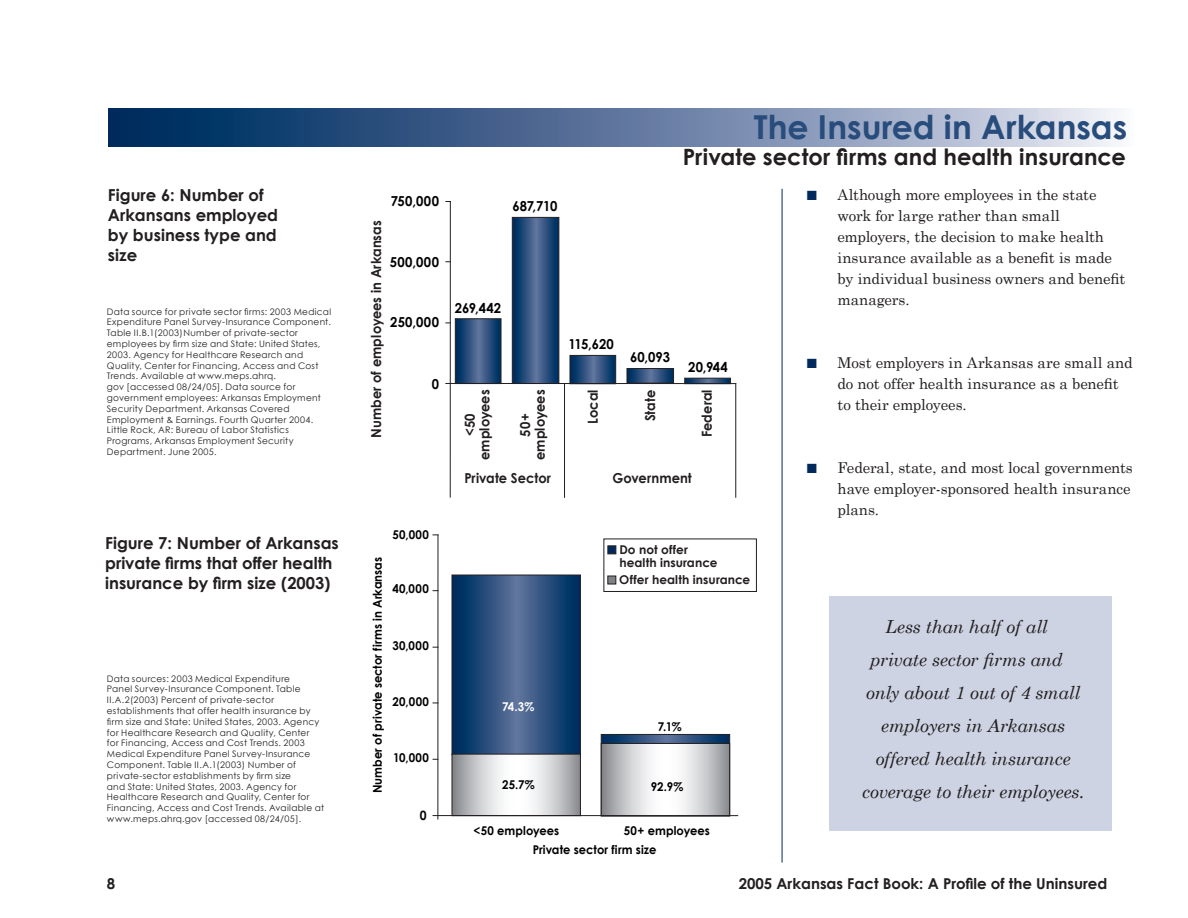
<style>
.page{position:relative;width:1188px;height:918px;background:#fff}
.page>*{position:absolute;margin:0;border:0;box-sizing:border-box;transform-origin:0 0}
.t1{font:700 33px "Century Gothic";color:#284c7b}
.t2{font:700 22.5px "Century Gothic";letter-spacing:.005em;color:#231f20}
.t3{font:italic 18px "Century Schoolbook";letter-spacing:-.015em;color:#231f20}
.t4{font:700 16.5px/19.8px "Century Gothic";color:#231f20}
.t5{font:15px/21px "Century Schoolbook";letter-spacing:-.01em;color:#231f20}
.t6{font:700 15px "Century Gothic";color:#231f20}
.t7{font:700 13.8px/14.7px "Century Gothic";letter-spacing:.005em;color:#231f20;text-align:center;scale:.95 1}
.t8{font:700 13.8px "Century Gothic";letter-spacing:.005em;color:#000;scale:.95 1}
.t9{font:700 13.8px "Century Gothic";letter-spacing:.005em;color:#000;scale:.94 1}
.t10{font:700 12.9px "Century Gothic";color:#000;scale:.94 1}
.t11{font:700 12.15px/18.6px "Century Gothic";letter-spacing:.01em;color:#000;scale:.95 1}
.t12{font:700 12.15px/12.9px "Century Gothic";letter-spacing:.005em;color:#231f20}
.t13{font:700 12.15px "Century Gothic";color:#fff;scale:.95 1}
.t14{font:9px/10.8px "Century Gothic";letter-spacing:.03em;color:#231f20}
.s1{font-size:34.5px;color:#00295c}
</style>
<div class="page">
<svg style="left:445px;top:201px;width:291px;height:297px"></svg>
<hr style="left:782px;top:189px;width:1px;height:674px;background:#00295c">
<svg style="left:432px;top:534px;width:306px;height:286px"></svg>
<div style="left:604px;top:539px;width:152px;height:52px;background:#fff"></div>
<div style="left:604px;top:539px;width:153px;height:53px;border:1px solid #231f20"></div>
<div style="left:608px;top:546px;width:8px;height:8px;background:#00295c"></div>
<div style="left:608px;top:546px;width:8px;height:8px;border:1px solid #231f20"></div>
<div style="left:608px;top:576px;width:8px;height:8px;background:#808285"></div>
<div style="left:608px;top:576px;width:8px;height:8px;border:1px solid #231f20"></div>
<div style="left:829px;top:596px;width:282px;height:235px;background:#cdd3e3"></div>
<svg style="left:108px;top:108px;width:1010px;height:38px;background:#637ca0"></svg>
<h3 class="t4" style="left:108px;top:185px;width:172px">Figure 6: Number of<br>Arkansans employed by business type and size</h3>
<p class="t14" style="left:107px;top:306px;width:226px">Data source for private sector firms: 2003 Medical Expenditure Panel Survey-Insurance Component.<br>Table II.B.1(2003)Number of private-sector employees by firm size and State: United States, 2003. Agency for Healthcare Research and Quality, Center for Financing, Access and Cost Trends. Available at www.meps.ahrq.<br>gov [accessed 08/24/05]. Data source for government employees: Arkansas Employment Security Department. Arkansas Covered Employment &amp; Earnings. Fourth Quarter 2004.<br>Little Rock, AR: Bureau of Labor Statistics Programs, Arkansas Employment Security Department. June 2005.</p>
<h3 class="t4" style="left:105px;top:533px;width:235px">Figure 7: Number of Arkansas private firms that offer health insurance by firm size (2003)</h3>
<p class="t14" style="left:107px;top:673px;width:219px">Data sources: 2003 Medical Expenditure<br>Panel Survey-Insurance Component. Table II.A.2(2003) Percent of private-sector establishments that offer health insurance by firm size and State: United States, 2003. Agency for Healthcare Research and Quality, Center<br>for Financing, Access and Cost Trends. 2003<br>Medical Expenditure Panel Survey-Insurance Component. Table II.A.1(2003) Number of private-sector establishments by firm size<br>and State: United States, 2003. Agency for Healthcare Research and Quality, Center for Financing, Access and Cost Trends. Available at www.meps.ahrq.gov [accessed 08/24/05].</p>
<h3 class="t8" style="left:391px;top:191px;width:52px">750,000</h3>
<h3 class="t7" style="left:368px;top:438px;width:231px;rotate:-90deg">Number of employees in Arkansas</h3>
<h3 class="t8" style="left:390px;top:251px;width:53px">500,000</h3>
<h3 class="t8" style="left:390px;top:312px;width:53px">250,000</h3>
<h3 class="t9" style="left:432px;top:373px;width:9px">0</h3>
<h3 class="t11" style="left:368px;top:793px;width:250px;rotate:-90deg">Number of private sector firms in Arkansas</h3>
<h3 class="t11" style="left:393px;top:524px;width:40px">50,000</h3>
<h3 class="t11" style="left:392px;top:579px;width:40px">40,000</h3>
<h3 class="t11" style="left:392px;top:635px;width:40px">30,000</h3>
<h3 class="t11" style="left:393px;top:692px;width:40px">20,000</h3>
<h3 class="t11" style="left:393px;top:748px;width:39px">10,000</h3>
<h3 class="t10" style="left:420px;top:805px;width:9px">0</h3>
<h3 class="t8" style="left:512px;top:195px;width:49px">687,710</h3>
<h3 class="t8" style="left:455px;top:297px;width:50px">269,442</h3>
<h3 class="t8" style="left:568px;top:334px;width:49px">115,620</h3>
<h3 class="t8" style="left:630px;top:347px;width:44px">60,093</h3>
<h3 class="t7" style="left:462px;top:460px;width:76px;rotate:-90deg">&lt;50 employees</h3>
<h3 class="t7" style="left:517px;top:460px;width:76px;rotate:-90deg">50+ employees</h3>
<h3 class="t7" style="left:585px;top:424px;width:37px;rotate:-90deg">Local</h3>
<h3 class="t7" style="left:642px;top:421px;width:35px;rotate:-90deg">State</h3>
<h1 class="t1" style="left:754px;top:102px;width:375px">The Insured in Arkansas</h1>
<h2 class="t2" style="left:683px;top:140px;width:445px">Private sector firms and health insurance</h2>
<h3 class="t8" style="left:688px;top:356px;width:43px">20,944</h3>
<h3 class="t7" style="left:699px;top:437px;width:52px;rotate:-90deg">Federal</h3>
<h3 class="t5" style="left:837px;top:183px;width:289px;text-indent:-31px"><span class="s1">▪</span> Although more employees in the state work for large rather than small employers, the decision to make health insurance available as a benefit is made by individual business owners and benefit managers.</h3>
<h3 class="t5" style="left:837px;top:351px;width:297px;text-indent:-32px"><span class="s1">▪</span> Most employers in Arkansas are small and do not offer health insurance as a benefit to their employees.</h3>
<h3 class="t7" style="left:464px;top:470px;width:93px">Private Sector</h3>
<h3 class="t7" style="left:613px;top:470px;width:85px">Government</h3>
<h3 class="t13" style="left:502px;top:697px;width:36px">74.3%</h3>
<h3 class="t11" style="left:502px;top:775px;width:36px">25.7%</h3>
<h3 class="t12" style="left:619px;top:543px;width:100px">Do not offer health insurance</h3>
<h3 class="t12" style="left:619px;top:573px;width:132px">Offer health insurance</h3>
<h3 class="t11" style="left:658px;top:717px;width:27px">7.1%</h3>
<h3 class="t11" style="left:651px;top:776px;width:36px">92.9%</h3>
<h3 class="t11" style="left:474px;top:820px;width:92px">&lt;50 employees</h3>
<h3 class="t11" style="left:533px;top:821px;width:188px;text-indent:91px">50+ employees<br>Private sector firm size</h3>
<h3 class="t5" style="left:837px;top:456px;width:297px;text-indent:-31px"><span class="s1">▪</span> Federal, state, and most local governments have employer-sponsored health insurance plans.</h3>
<h3 class="t3" style="left:885px;top:613px;width:164px">Less than half of all</h3>
<h3 class="t3" style="left:870px;top:646px;width:194px">private sector firms and</h3>
<h3 class="t3" style="left:866px;top:679px;width:216px">only about 1 out of 4 small</h3>
<h3 class="t3" style="left:881px;top:712px;width:185px">employers in Arkansas</h3>
<h3 class="t3" style="left:876px;top:745px;width:197px">offered health insurance</h3>
<h3 class="t3" style="left:862px;top:778px;width:224px">coverage to their employees.</h3>
<h3 class="t6" style="left:107px;top:872px;width:10px">8</h3>
<h3 class="t6" style="left:739px;top:872px;width:370px">2005 Arkansas Fact Book: A Profile of the Uninsured</h3>
</div>
